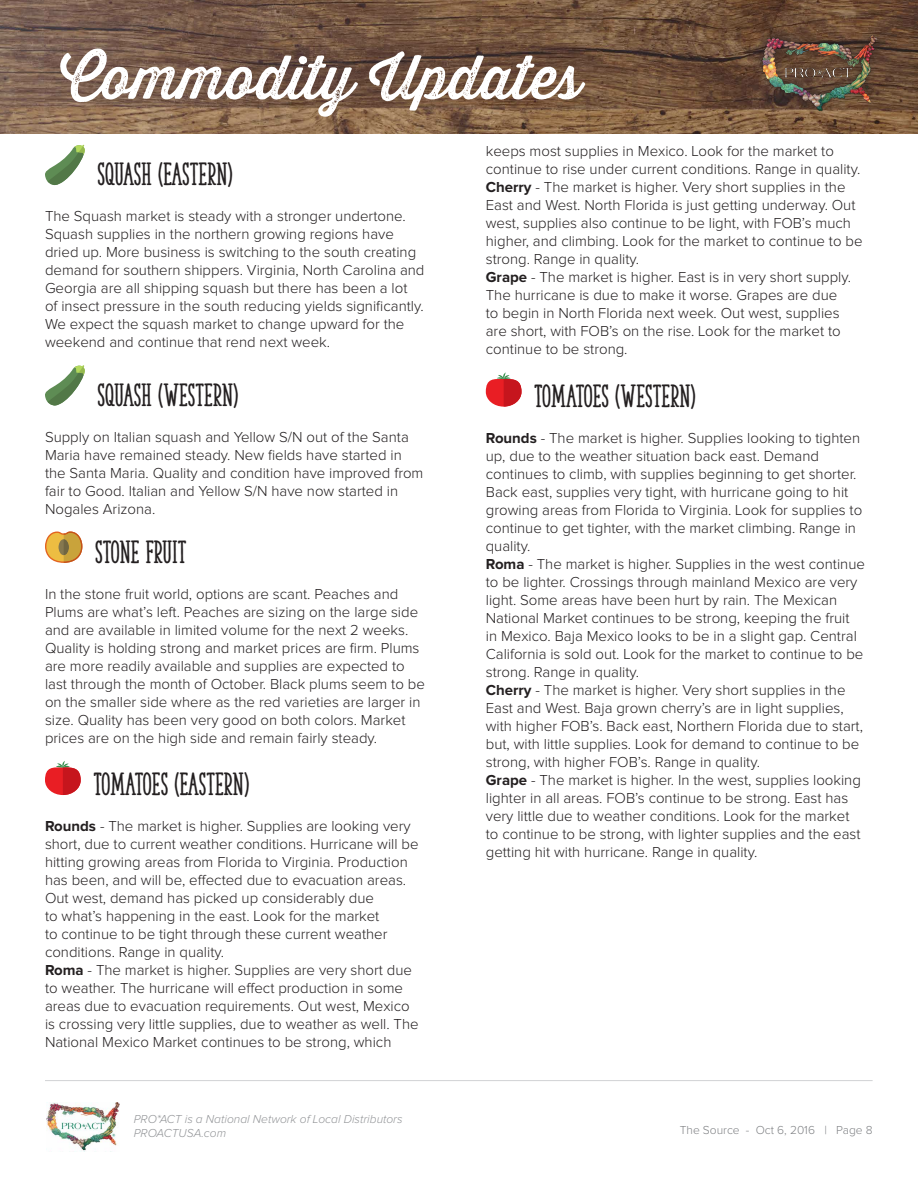
<style>
.page{position:relative;width:918px;height:1188px;background:#fff}
.page>*{position:absolute;margin:0;border:0;box-sizing:border-box;transform-origin:0 0}
.t1{font:60px "Thirsty Rough Reg One";color:#fff}
.t2{font:30px "The Serif Hand Extrablack";color:#231f20}
.t3{font:700 27px "Proxima Nova";color:#fff}
.t4{font:300 15px/18px "Proxima Nova";color:#231f20}
.t5{font:italic 300 12px/14.4px "Proxima Nova";color:#939598}
.t6{font:300 12px "Proxima Nova";color:#808285}
.s1{font-weight:700}
</style>
<div class="page">
<img style="left:46px;top:1102px;width:74px;height:49px">
<hr style="left:45px;top:1080px;width:828px;height:1px;background:#d1d2d4">
<img style="left:0;top:0;width:918px;height:134px">
<div style="left:752px;top:25px;width:133px;height:94px;background:#231f20;opacity:.6"></div>
<img style="left:761px;top:36px;width:115px;height:76px">
<svg style="left:45px;top:145px;width:40px;height:41px"></svg>
<svg style="left:45px;top:365px;width:40px;height:41px"></svg>
<svg style="left:45px;top:532px;width:37px;height:31px"></svg>
<svg style="left:45px;top:761px;width:36px;height:34px"></svg>
<svg style="left:486px;top:372px;width:36px;height:35px"></svg>
<h1 class="t1" style="left:60px;top:33px;width:523px">Commodity Updates</h1>
<h3 class="t3" style="left:225px;top:80px;width:142px">Oct 6, 2016</h3>
<h2 class="t2" style="left:97px;top:156px;width:137px">SQUASH (EASTERN)</h2>
<p class="t4" style="left:45px;top:208px;width:381px">The Squash market is steady with a stronger undertone.<br>Squash supplies in the northern growing regions have dried up. More business is switching to the south creating demand for southern shippers. Virginia, North Carolina and Georgia are all shipping squash but there has been a lot<br>of insect pressure in the south reducing yields significantly.<br>We expect the squash market to change upward for the weekend and continue that rend next week.</p>
<h2 class="t2" style="left:97px;top:376px;width:142px">SQUASH (WESTERN)</h2>
<p class="t4" style="left:45px;top:428px;width:380px">Supply on Italian squash and Yellow S/N out of the Santa Maria have remained steady. New fields have started in the Santa Maria. Quality and condition have improved from fair to Good. Italian and Yellow S/N have now started in Nogales Arizona.</p>
<h2 class="t2" style="left:95px;top:534px;width:93px">STONE FRUIT</h2>
<p class="t4" style="left:45px;top:586px;width:381px">In the stone fruit world, options are scant. Peaches and Plums are what’s left. Peaches are sizing on the large side and are available in limited volume for the next 2 weeks.<br>Quality is holding strong and market prices are firm. Plums are more readily available and supplies are expected to last through the month of October. Black plums seem to be on the smaller side where as the red varieties are larger in size. Quality has been very good on both colors. Market prices are on the high side and remain fairly steady.</p>
<h2 class="t2" style="left:93px;top:766px;width:157px">TOMATOES (EASTERN)</h2>
<p class="t4" style="left:45px;top:818px;width:375px"><span class="s1">Rounds</span> - The market is higher. Supplies are looking very short, due to current weather conditions. Hurricane will be hitting growing areas from Florida to Virginia. Production has been, and will be, effected due to evacuation areas.<br>Out west, demand has picked up considerably due<br>to what’s happening in the east. Look for the market<br>to continue to be tight through these current weather conditions. Range in quality.<br><span class="s1">Roma</span> - The market is higher. Supplies are very short due to weather. The hurricane will effect production in some areas due to evacuation requirements. Out west, Mexico is crossing very little supplies, due to weather as well. The National Mexico Market continues to be strong, which</p>
<p class="t5" style="left:134px;top:1112px;width:270px">PRO*ACT is a National Network of Local Distributors<br>PROACTUSA.com</p>
<p class="t4" style="left:486px;top:143px;width:378px">keeps most supplies in Mexico. Look for the market to continue to rise under current conditions. Range in quality.<br><span class="s1">Cherry</span> - The market is higher. Very short supplies in the East and West. North Florida is just getting underway. Out west, supplies also continue to be light, with FOB’s much higher, and climbing. Look for the market to continue to be strong. Range in quality.<br><span class="s1">Grape</span> - The market is higher. East is in very short supply.<br>The hurricane is due to make it worse. Grapes are due<br>to begin in North Florida next week. Out west, supplies are short, with FOB’s on the rise. Look for the market to continue to be strong.</p>
<h2 class="t2" style="left:534px;top:377px;width:163px">TOMATOES (WESTERN)</h2>
<p class="t4" style="left:486px;top:429px;width:381px"><span class="s1">Rounds</span> - The market is higher. Supplies looking to tighten up, due to the weather situation back east. Demand continues to climb, with supplies beginning to get shorter.<br>Back east, supplies very tight, with hurricane going to hit growing areas from Florida to Virginia. Look for supplies to continue to get tighter, with the market climbing. Range in quality.<br><span class="s1">Roma</span> - The market is higher. Supplies in the west continue to be lighter. Crossings through mainland Mexico are very light. Some areas have been hurt by rain. The Mexican National Market continues to be strong, keeping the fruit<br>in Mexico. Baja Mexico looks to be in a slight gap. Central California is sold out. Look for the market to continue to be strong. Range in quality.<br><span class="s1">Cherry</span> - The market is higher. Very short supplies in the East and West. Baja grown cherry’s are in light supplies, with higher FOB’s. Back east, Northern Florida due to start, but, with little supplies. Look for demand to continue to be strong, with higher FOB’s. Range in quality.<br><span class="s1">Grape</span> - The market is higher. In the west, supplies looking lighter in all areas. FOB’s continue to be strong. East has very little due to weather conditions. Look for the market to continue to be strong, with lighter supplies and the east getting hit with hurricane. Range in quality.</p>
<p class="t6" style="left:680px;top:1124px;width:194px">The Source - Oct 6, 2016 | Page 8</p>
</div>
